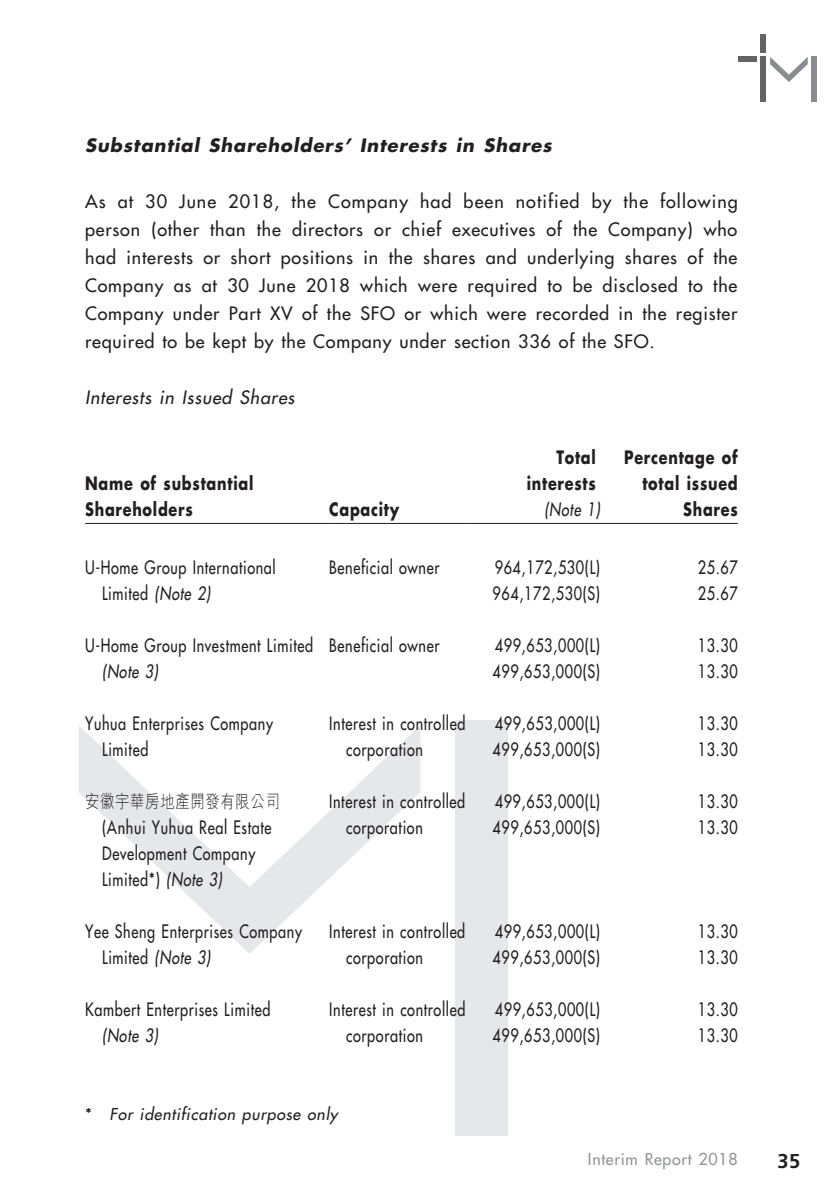
<style>
.page{position:relative;width:840px;height:1191px;background:#fff}
.page>*{position:absolute;margin:0;border:0;box-sizing:border-box;transform-origin:0 0}
.t1{font:700 20px "Frutiger";color:#231f20}
.t2{font:18px/26px "Futura";letter-spacing:.045em;color:#231f20;scale:.8 1}
.t3{font:18px/28px "Futura";letter-spacing:.045em;color:#231f20;text-align:justify}
.t4{font:700 18px/26px "Futura";letter-spacing:.05em;color:#231f20;text-align:right;scale:.8 1}
.t5{font:italic 700 18px "Futura";letter-spacing:.05em;color:#231f20}
.t6{font:italic 18px "Futura";letter-spacing:.045em;color:#231f20}
.t7{font:italic 18px "Futura";letter-spacing:.045em;color:#231f20;scale:.8 1}
.t8{font:300 18px "M Hei HK";letter-spacing:.045em;color:#231f20;scale:.8 1}
.t9{font:italic 16px "Futura";letter-spacing:.045em;color:#231f20}
.t10{font:16px "Futura";letter-spacing:.045em;color:#939598}
.s1{font-style:italic}
.s2{font-style:normal}
</style>
<div class="page">
<div style="left:811px;top:56px;width:5px;height:46px;background:#8a8c8f"></div>
<div style="left:760px;top:56px;width:5px;height:46px;background:#636366"></div>
<div style="left:737px;top:56px;width:19px;height:6px;background:#636366"></div>
<div style="left:760px;top:34px;width:5px;height:18px;background:#636366"></div>
<svg style="left:770px;top:57px;width:37px;height:25px"></svg>
<div style="left:455px;top:720px;width:52px;height:416px;background:#e6e7e9"></div>
<svg style="left:79px;top:726px;width:341px;height:228px"></svg>
<hr style="left:85px;top:523px;width:244px;height:1px;background:#231f20">
<hr style="left:329px;top:523px;width:142px;height:1px;background:#231f20">
<hr style="left:471px;top:523px;width:141px;height:1px;background:#231f20">
<hr style="left:612px;top:523px;width:125px;height:1px;background:#231f20">
<p class="t5" style="left:85px;top:133px;width:468px">Substantial Shareholders’ Interests in Shares</p>
<p class="t3" style="left:85px;top:187px;width:654px">As at 30 June 2018, the Company had been notified by the following person (other than the directors or chief executives of the Company) who had interests or short positions in the shares and underlying shares of the Company as at 30 June 2018 which were required to be disclosed to the Company under Part XV of the SFO or which were recorded in the register required to be kept by the Company under section 336 of the SFO.</p>
<p class="t6" style="left:85px;top:386px;width:211px">Interests in Issued Shares</p>
<p class="t4" style="left:85px;top:470px;width:212px;text-align:left">Name of substantial<br>Shareholders</p>
<p class="t4" style="left:329px;top:496px;width:89px">Capacity</p>
<p class="t4" style="left:526px;top:444px;width:88px">Total interests</p>
<p class="t7" style="left:544px;top:498px;width:71px">(Note 1)</p>
<p class="t4" style="left:623px;top:444px;width:143px">Percentage of total issued<br>Shares</p>
<p class="t2" style="left:102px;top:554px;width:218px;text-indent:-17px">U-Home Group International<br>Limited <span class="s1">(Note 2)</span></p>
<p class="t2" style="left:329px;top:554px;width:139px">Beneficial owner</p>
<p class="t2" style="left:494px;top:554px;width:133px">964,172,530(L)</p>
<p class="t2" style="left:697px;top:554px;width:51px">25.67</p>
<p class="t2" style="left:492px;top:580px;width:136px">964,172,530(S)</p>
<p class="t2" style="left:697px;top:580px;width:51px">25.67</p>
<p class="t2" style="left:85px;top:632px;width:286px">U-Home Group Investment Limited</p>
<p class="t7" style="left:102px;top:660px;width:71px">(Note 3)</p>
<p class="t2" style="left:329px;top:632px;width:139px">Beneficial owner</p>
<p class="t2" style="left:494px;top:632px;width:133px">499,653,000(L)</p>
<p class="t2" style="left:697px;top:632px;width:51px">13.30</p>
<p class="t2" style="left:492px;top:658px;width:136px">499,653,000(S)</p>
<p class="t2" style="left:697px;top:658px;width:51px">13.30</p>
<p class="t2" style="left:102px;top:710px;width:215px;text-indent:-17px">Yuhua Enterprises Company<br>Limited</p>
<p class="t2" style="left:346px;top:710px;width:150px;text-indent:-17px">Interest in controlled corporation</p>
<p class="t2" style="left:494px;top:710px;width:133px">499,653,000(L)</p>
<p class="t2" style="left:697px;top:710px;width:51px">13.30</p>
<p class="t2" style="left:492px;top:736px;width:136px">499,653,000(S)</p>
<p class="t2" style="left:697px;top:736px;width:51px">13.30</p>
<p class="t8" style="left:85px;top:788px;width:245px">安徽宇華房地產開發有限公司</p>
<p class="t2" style="left:102px;top:814px;width:213px">(Anhui Yuhua Real Estate<br>Development Company<br>Limited*) <span class="s1">(Note 3)</span></p>
<p class="t2" style="left:346px;top:788px;width:150px;text-indent:-17px">Interest in controlled corporation</p>
<p class="t2" style="left:494px;top:788px;width:133px">499,653,000(L)</p>
<p class="t2" style="left:697px;top:788px;width:51px">13.30</p>
<p class="t2" style="left:492px;top:814px;width:136px">499,653,000(S)</p>
<p class="t2" style="left:697px;top:814px;width:51px">13.30</p>
<p class="t2" style="left:102px;top:918px;width:251px;text-indent:-17px">Yee Sheng Enterprises Company<br>Limited <span class="s1">(Note 3)</span></p>
<p class="t2" style="left:346px;top:918px;width:150px;text-indent:-17px">Interest in controlled corporation</p>
<p class="t2" style="left:494px;top:918px;width:133px">499,653,000(L)</p>
<p class="t2" style="left:697px;top:918px;width:51px">13.30</p>
<p class="t2" style="left:492px;top:944px;width:136px">499,653,000(S)</p>
<p class="t2" style="left:697px;top:944px;width:51px">13.30</p>
<p class="t2" style="left:85px;top:996px;width:233px">Kambert Enterprises Limited</p>
<p class="t7" style="left:102px;top:1023px;width:71px">(Note 3)</p>
<p class="t2" style="left:346px;top:996px;width:150px;text-indent:-17px">Interest in controlled corporation</p>
<p class="t2" style="left:494px;top:996px;width:133px">499,653,000(L)</p>
<p class="t2" style="left:697px;top:996px;width:51px">13.30</p>
<p class="t2" style="left:492px;top:1022px;width:136px">499,653,000(S)</p>
<p class="t2" style="left:697px;top:1022px;width:51px">13.30</p>
<p class="t9" style="left:85px;top:1104px;width:254px"><span class="s2">*</span> For identification purpose only</p>
<p class="t10" style="left:587px;top:1149px;width:151px">Interim Report 2018</p>
<p class="t1" style="left:777px;top:1149px;width:24px">35</p>
</div>
